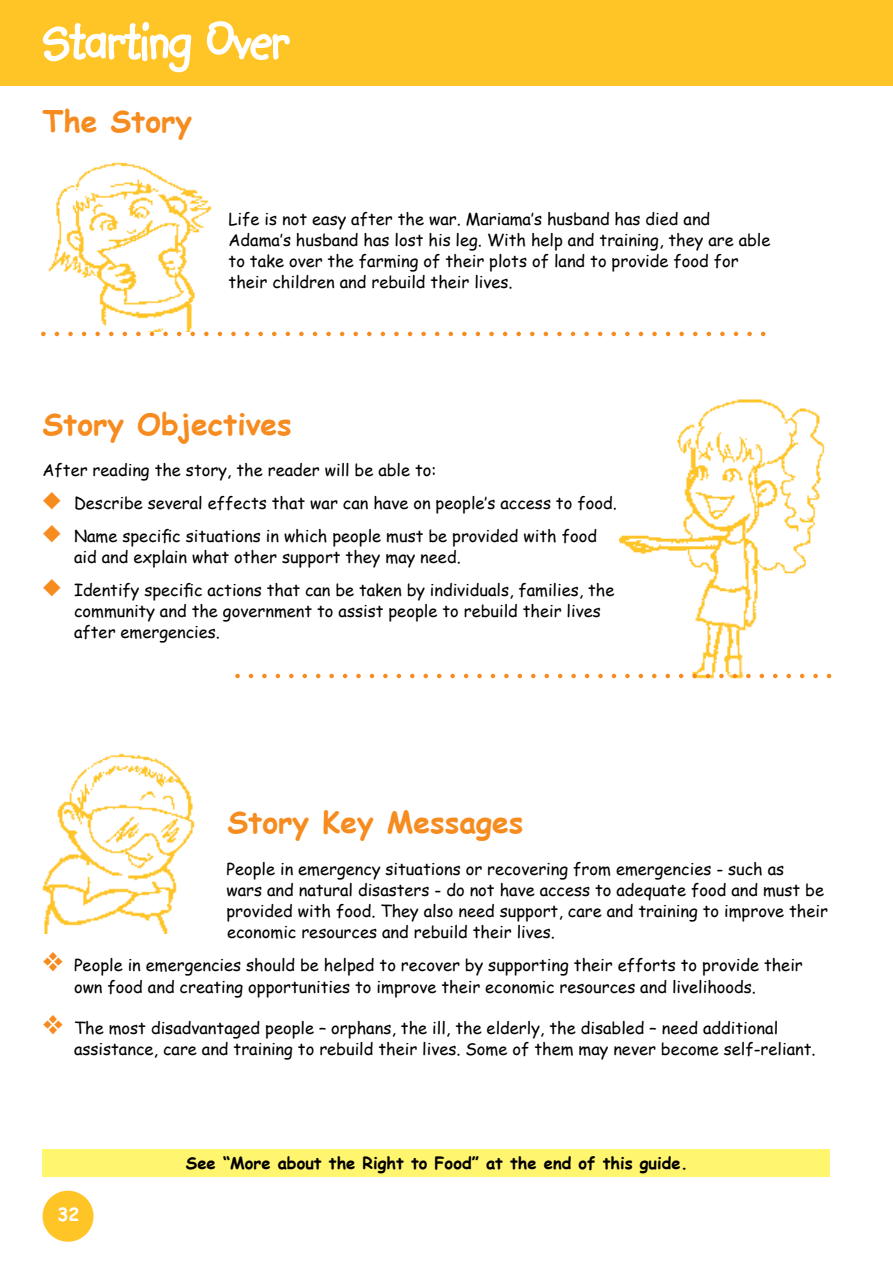
<style>
.page{position:relative;width:893px;height:1263px;background:#fff}
.page>*{position:absolute;margin:0;border:0;box-sizing:border-box;transform-origin:0 0}
.t1{font:700 30px "Comic Sans MS";color:#f68b1f}
.t2{font:700 18px "Comic Sans MS";color:#fff}
.t3{font:16.5px/21px "Comic Sans MS";color:#000}
.t4{font:700 16.5px "Comic Sans MS";color:#000}
.s1{color:#f68b1f}
</style>
<div class="page">
<div style="left:0;top:0;width:893px;height:85px;background:#ffc425"></div>
<div style="left:43px;top:1149px;width:787px;height:28px;background:#fff56e"></div>
<svg style="left:42px;top:22px;width:150px;height:51px"></svg>
<svg style="left:206px;top:21px;width:84px;height:39px"></svg>
<img style="left:48px;top:162px;width:164px;height:169px">
<img style="left:42px;top:753px;width:153px;height:181px">
<img style="left:619px;top:399px;width:211px;height:280px">
<svg style="left:41px;top:332px;width:724px;height:4px"></svg>
<svg style="left:235px;top:674px;width:596px;height:4px"></svg>
<div style="left:43px;top:1191px;width:51px;height:51px;background:#ffc425;border-radius:50%"></div>
<p class="t1" style="left:43px;top:99px;width:151px">The Story</p>
<p class="t3" style="left:229px;top:208px;width:543px">Life is not easy after the war. Mariama’s husband has died and Adama’s husband has lost his leg. With help and training, they are able to take over the farming of their plots of land to provide food for their children and rebuild their lives.</p>
<p class="t1" style="left:43px;top:402px;width:251px">Story Objectives</p>
<p class="t3" style="left:43px;top:459px;width:395px">After reading the story, the reader will be able to:</p>
<p class="t3" style="left:43px;top:492px;width:576px"><span class="s1">◆</span> Describe several effects that war can have on people’s access to food.</p>
<p class="t3" style="left:74px;top:525px;width:525px;text-indent:-32px"><span class="s1">◆</span> Name specific situations in which people must be provided with food aid and explain what other support they may need.</p>
<p class="t3" style="left:74px;top:579px;width:542px;text-indent:-32px"><span class="s1">◆</span> Identify specific actions that can be taken by individuals, families, the community and the government to assist people to rebuild their lives after emergencies.</p>
<p class="t1" style="left:227px;top:800px;width:297px">Story Key Messages</p>
<p class="t3" style="left:226px;top:858px;width:603px">People in emergency situations or recovering from emergencies - such as<br>wars and natural disasters - do not have access to adequate food and must be provided with food. They also need support, care and training to improve their economic resources and rebuild their lives.</p>
<p class="t3" style="left:74px;top:953px;width:730px;line-height:22.5px;text-indent:-32px"><span class="s1">❖</span> People in emergencies should be helped to recover by supporting their efforts to provide their own food and creating opportunities to improve their economic resources and livelihoods.</p>
<p class="t3" style="left:74px;top:1017px;width:743px;text-indent:-32px"><span class="s1">❖</span> The most disadvantaged people – orphans, the ill, the elderly, the disabled – need additional assistance, care and training to rebuild their lives. Some of them may never become self-reliant.</p>
<p class="t2" style="left:57px;top:1201px;width:23px">32</p>
<p class="t4" style="left:186px;top:1150px;width:503px">See “More about the Right to Food” at the end of this guide.</p>
</div>
